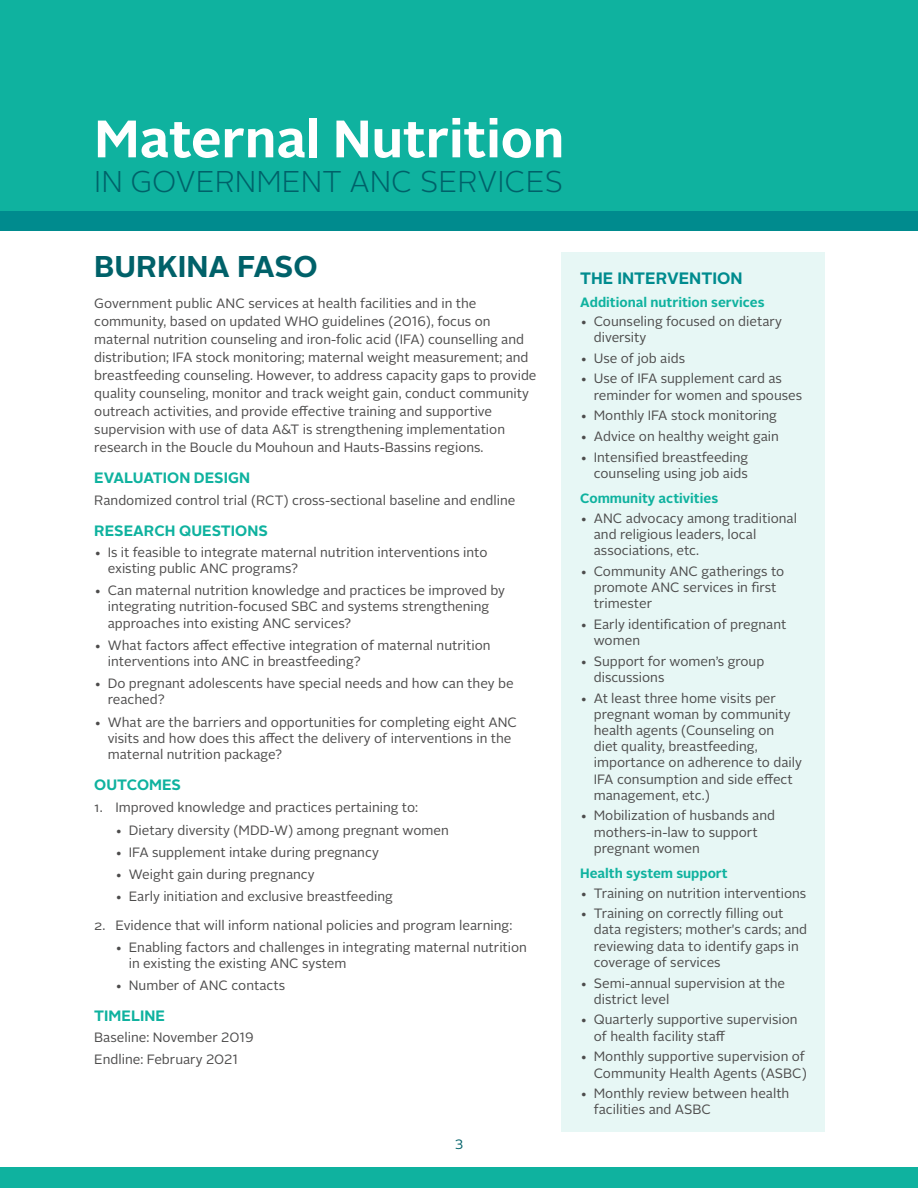
<style>
.page{position:relative;width:918px;height:1188px;background:#fff}
.page>*{position:absolute;margin:0;border:0;box-sizing:border-box;transform-origin:0 0}
.Page_Title{font:700 52.5px "Alright Sans";color:#fff}
.Page_Title-2{font:300 30px "Alright Sans";color:#006169}
.Heading_1_-_in_Teal{font:700 30px "Alright Sans";color:#006169}
.Heading_2_-_in_Teal{font:700 16.5px "Alright Sans";color:#008b8e}
.Heading_3_-_in_Teal{font:700 15px "Alright Sans";color:#0fb29f}
.Body_Text_-_Left{font:13.5px/16.2px "Alright Sans";color:#4d4c4c}
.Heading_4_-_in_Teal{font:700 13.5px "Alright Sans";color:#0fb29f}
.Bullet_List{font:13.5px "Alright Sans";color:#4d4c4c}
.Page_Number_Text__te{font:13.5px "Alright Sans";color:#006169}
</style>
<div class="page">
<div style="left:0;top:0;width:918px;height:212px;background:#0fb29f"></div>
<div style="left:0;top:1167px;width:918px;height:21px;background:#0fb29f"></div>
<div style="left:0;top:212px;width:918px;height:19px;background:#008b8e"></div>
<div style="left:562px;top:252px;width:263px;height:880px;background:#e7f7f5"></div>
<p class="Page_Title" style="left:94px;top:102px;width:471px">Maternal Nutrition</p>
<p class="Page_Title-2" style="left:94px;top:161px;width:470px">IN GOVERNMENT ANC SERVICES</p>
<p class="Heading_1_-_in_Teal" style="left:94px;top:245px;width:225px">BURKINA FASO</p>
<p class="Body_Text_-_Left" style="left:94px;top:295px;width:444px;line-height:18px">Government public ANC services at health facilities and in the community, based on updated WHO guidelines (2016), focus on maternal nutrition counseling and iron-folic acid (IFA) counselling and distribution; IFA stock monitoring; maternal weight measurement; and breastfeeding counseling. However, to address capacity gaps to provide quality counseling, monitor and track weight gain, conduct community outreach activities, and provide effective training and supportive supervision with use of data A&amp;T is strengthening implementation research in the Boucle du Mouhoun and Hauts-Bassins regions.</p>
<p class="Heading_3_-_in_Teal" style="left:94px;top:467px;width:157px">EVALUATION DESIGN</p>
<p class="Body_Text_-_Left" style="left:94px;top:493px;width:423px">Randomized control trial (RCT) cross-sectional baseline and endline</p>
<p class="Heading_3_-_in_Teal" style="left:94px;top:520px;width:175px">RESEARCH QUESTIONS</p>
<p class="Body_Text_-_Left" style="left:108px;top:544px;width:381px;text-indent:-13px">• Is it feasible to integrate maternal nutrition interventions into existing public ANC programs?</p>
<p class="Body_Text_-_Left" style="left:108px;top:583px;width:399px;text-indent:-13px">• Can maternal nutrition knowledge and practices be improved by integrating nutrition-focused SBC and systems strengthening approaches into existing ANC services?</p>
<p class="Body_Text_-_Left" style="left:108px;top:637px;width:384px;text-indent:-13px">• What factors affect effective integration of maternal nutrition interventions into ANC in breastfeeding?</p>
<p class="Body_Text_-_Left" style="left:108px;top:676px;width:407px;text-indent:-13px">• Do pregnant adolescents have special needs and how can they be reached?</p>
<p class="Body_Text_-_Left" style="left:108px;top:714px;width:411px;text-indent:-13px">• What are the barriers and opportunities for completing eight ANC visits and how does this affect the delivery of interventions in the maternal nutrition package?</p>
<p class="Heading_3_-_in_Teal" style="left:94px;top:774px;width:88px">OUTCOMES</p>
<p class="Body_Text_-_Left" style="left:94px;top:800px;width:325px">1. Improved knowledge and practices pertaining to:</p>
<p class="Body_Text_-_Left" style="left:115px;top:822px;width:335px">• Dietary diversity (MDD-W) among pregnant women</p>
<p class="Body_Text_-_Left" style="left:115px;top:844px;width:265px">• IFA supplement intake during pregnancy</p>
<p class="Body_Text_-_Left" style="left:115px;top:866px;width:201px">• Weight gain during pregnancy</p>
<p class="Body_Text_-_Left" style="left:115px;top:889px;width:279px">• Early initiation and exclusive breastfeeding</p>
<p class="Body_Text_-_Left" style="left:94px;top:917px;width:419px">2. Evidence that will inform national policies and program learning:</p>
<p class="Body_Text_-_Left" style="left:129px;top:939px;width:400px;text-indent:-14px">• Enabling factors and challenges in integrating maternal nutrition in existing the existing ANC system</p>
<p class="Body_Text_-_Left" style="left:115px;top:978px;width:172px">• Number of ANC contacts</p>
<p class="Heading_3_-_in_Teal" style="left:94px;top:1005px;width:72px">TIMELINE</p>
<p class="Bullet_List" style="left:94px;top:1028px;width:161px">Baseline: November 2019</p>
<p class="Bullet_List" style="left:94px;top:1050px;width:145px">Endline: February 2021</p>
<p class="Page_Number_Text__te" style="left:455px;top:1135px;width:10px">3</p>
<p class="Heading_2_-_in_Teal" style="left:580px;top:267px;width:164px">THE INTERVENTION</p>
<p class="Heading_4_-_in_Teal" style="left:580px;top:292px;width:186px">Additional nutrition services</p>
<p class="Body_Text_-_Left" style="left:594px;top:313px;width:190px;text-indent:-14px">• Counseling focused on dietary diversity</p>
<p class="Body_Text_-_Left" style="left:580px;top:350px;width:106px">• Use of job aids</p>
<p class="Body_Text_-_Left" style="left:594px;top:371px;width:210px;text-indent:-14px">• Use of IFA supplement card as reminder for women and spouses</p>
<p class="Body_Text_-_Left" style="left:580px;top:408px;width:198px">• Monthly IFA stock monitoring</p>
<p class="Body_Text_-_Left" style="left:580px;top:428px;width:200px">• Advice on healthy weight gain</p>
<p class="Body_Text_-_Left" style="left:580px;top:449px;width:170px;text-align:right">• Intensified breastfeeding counseling using job aids</p>
<p class="Heading_4_-_in_Teal" style="left:580px;top:489px;width:139px">Community activities</p>
<p class="Body_Text_-_Left" style="left:594px;top:510px;width:205px;text-indent:-14px">• ANC advocacy among traditional and religious leaders, local associations, etc.</p>
<p class="Body_Text_-_Left" style="left:594px;top:563px;width:192px;text-indent:-14px">• Community ANC gatherings to promote ANC services in first trimester</p>
<p class="Body_Text_-_Left" style="left:594px;top:616px;width:194px;text-indent:-14px">• Early identification of pregnant women</p>
<p class="Body_Text_-_Left" style="left:594px;top:653px;width:172px;text-indent:-14px">• Support for women’s group discussions</p>
<p class="Body_Text_-_Left" style="left:594px;top:690px;width:210px;text-indent:-14px">• At least three home visits per pregnant woman by community health agents (Counseling on<br>diet quality, breastfeeding, importance on adherence to daily<br>IFA consumption and side effect management, etc.)</p>
<p class="Body_Text_-_Left" style="left:594px;top:808px;width:183px;text-indent:-14px">• Mobilization of husbands and mothers-in-law to support pregnant women</p>
<p class="Heading_4_-_in_Teal" style="left:580px;top:864px;width:149px">Health system support</p>
<p class="Body_Text_-_Left" style="left:580px;top:885px;width:228px">• Training on nutrition interventions</p>
<p class="Body_Text_-_Left" style="left:594px;top:906px;width:215px;text-indent:-14px">• Training on correctly filling out data registers; mother's cards; and reviewing data to identify gaps in coverage of services</p>
<p class="Body_Text_-_Left" style="left:594px;top:975px;width:193px;text-indent:-14px">• Semi-annual supervision at the district level</p>
<p class="Body_Text_-_Left" style="left:594px;top:1012px;width:205px;text-indent:-14px">• Quarterly supportive supervision of health facility staff</p>
<p class="Body_Text_-_Left" style="left:580px;top:1049px;width:228px;text-align:right">• Monthly supportive supervision of<br>Community Health Agents (ASBC)</p>
<p class="Body_Text_-_Left" style="left:594px;top:1086px;width:197px;text-indent:-14px">• Monthly review between health facilities and ASBC</p>
</div>
